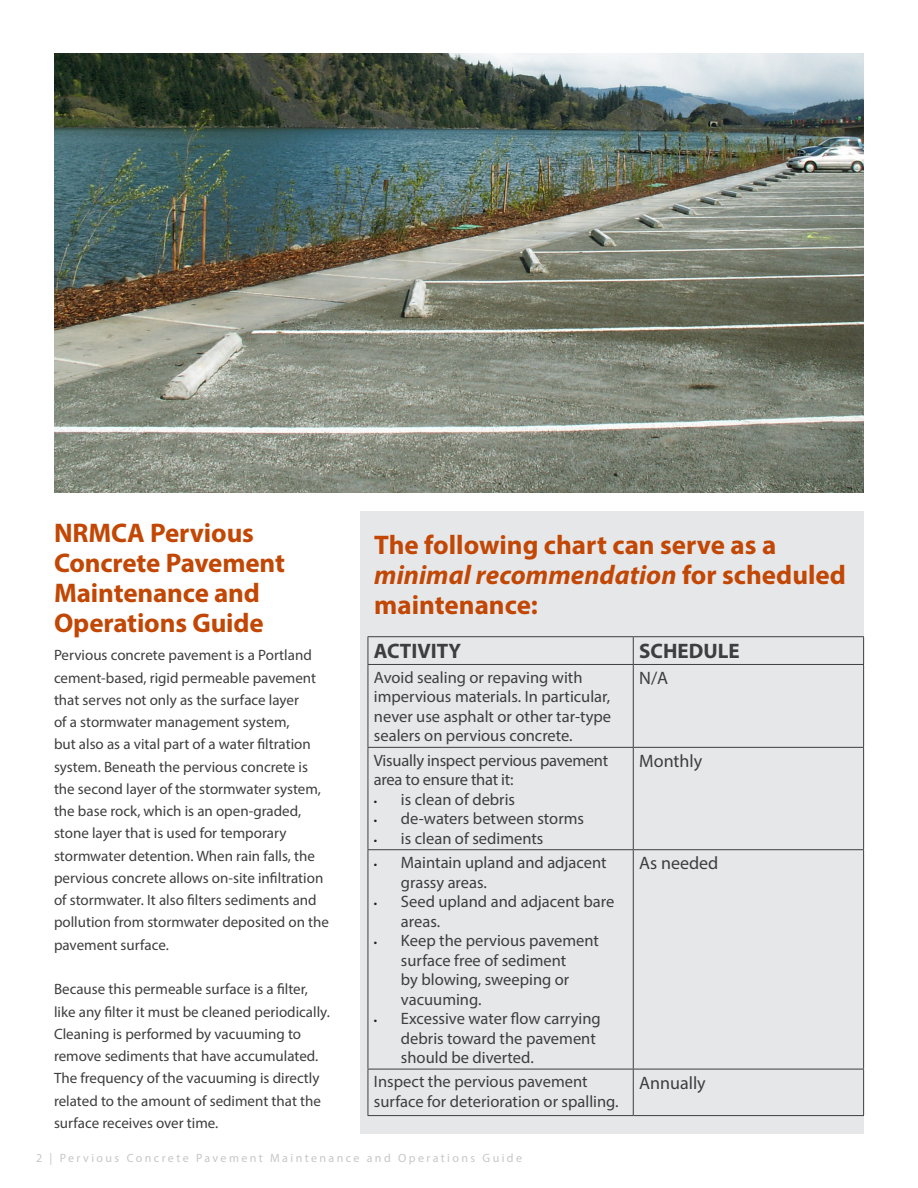
<style>
.page{position:relative;width:918px;height:1188px;background:#fff}
.page>*{position:absolute;margin:0;border:0;box-sizing:border-box;transform-origin:0 0}
.t1{font:700 27px/30px "Myriad Pro";letter-spacing:-.005em;color:#c24704}
.t2{font:700 21px "Myriad Pro";color:#3e3e3f}
.t3{font:18px "Myriad Pro";color:#3e3e3f}
.t4{font:16.5px/19.5px "Myriad Pro";color:#3e3e3f}
.t5{font:15px/22.2px "Myriad Pro";color:#3e3e3f}
.t6{font:12px "Myriad Pro";letter-spacing:.2em;color:#c8c7c6}
.s1{font-style:italic}
.s2{font-size:12px;color:#231f20}
</style>
<div class="page">
<div style="left:361px;top:512px;width:503px;height:622px;background:#e6e7e9"></div>
<img style="left:54px;top:53px;width:810px;height:439px">
<hr style="left:368px;top:636px;width:265px;height:1px;background:#3e3e3f">
<svg style="left:368px;top:637px;width:1px;height:27px"></svg>
<hr style="left:633px;top:636px;width:231px;height:1px;background:#3e3e3f">
<svg style="left:633px;top:637px;width:1px;height:27px"></svg>
<svg style="left:863px;top:637px;width:1px;height:27px"></svg>
<hr style="left:368px;top:664px;width:265px;height:1px;background:#3e3e3f">
<hr style="left:368px;top:665px;width:1px;height:82px;background:#3e3e3f">
<hr style="left:633px;top:664px;width:231px;height:1px;background:#3e3e3f">
<hr style="left:633px;top:665px;width:1px;height:82px;background:#3e3e3f">
<hr style="left:863px;top:665px;width:1px;height:82px;background:#3e3e3f">
<hr style="left:368px;top:747px;width:265px;height:1px;background:#3e3e3f">
<hr style="left:368px;top:748px;width:1px;height:101px;background:#3e3e3f">
<hr style="left:633px;top:747px;width:231px;height:1px;background:#3e3e3f">
<hr style="left:633px;top:748px;width:1px;height:101px;background:#3e3e3f">
<hr style="left:863px;top:748px;width:1px;height:101px;background:#3e3e3f">
<hr style="left:368px;top:849px;width:265px;height:1px;background:#3e3e3f">
<hr style="left:368px;top:850px;width:1px;height:219px;background:#3e3e3f">
<hr style="left:633px;top:849px;width:231px;height:1px;background:#3e3e3f">
<hr style="left:633px;top:850px;width:1px;height:219px;background:#3e3e3f">
<hr style="left:863px;top:850px;width:1px;height:219px;background:#3e3e3f">
<hr style="left:368px;top:1069px;width:265px;height:1px;background:#3e3e3f">
<hr style="left:368px;top:1069px;width:1px;height:46px;background:#3e3e3f">
<hr style="left:633px;top:1069px;width:231px;height:1px;background:#3e3e3f">
<hr style="left:633px;top:1069px;width:1px;height:46px;background:#3e3e3f">
<hr style="left:863px;top:1069px;width:1px;height:46px;background:#3e3e3f">
<hr style="left:368px;top:1115px;width:265px;height:1px;background:#3e3e3f">
<hr style="left:633px;top:1115px;width:231px;height:1px;background:#3e3e3f">
<h1 class="t1" style="left:54px;top:517px;width:233px">NRMCA Pervious<br>Concrete Pavement<br>Maintenance and<br>Operations Guide</h1>
<h1 class="t1" style="left:374px;top:529px;width:473px">The following chart can serve as a <span class="s1">minimal recommendation</span> for scheduled maintenance:</h1>
<h2 class="t2" style="left:374px;top:638px;width:89px">ACTIVITY</h2>
<h2 class="t2" style="left:639px;top:638px;width:102px">SCHEDULE</h2>
<p class="t4" style="left:374px;top:667px;width:239px">Avoid sealing or repaving with impervious materials. In particular, never use asphalt or other tar-type sealers on pervious concrete.</p>
<p class="t3" style="left:639px;top:667px;width:31px">N/A</p>
<p class="t4" style="left:374px;top:750px;width:236px">Visually inspect pervious pavement area to ensure that it:</p>
<p class="t4" style="left:374px;top:789px;width:143px"><span class="s2">•</span> is clean of debris</p>
<p class="t4" style="left:374px;top:809px;width:212px"><span class="s2">•</span> de-waters between storms</p>
<p class="t4" style="left:374px;top:828px;width:171px"><span class="s2">•</span> is clean of sediments</p>
<p class="t5" style="left:54px;top:644px;width:277px">Pervious concrete pavement is a Portland cement-based, rigid permeable pavement that serves not only as the surface layer<br>of a stormwater management system,<br>but also as a vital part of a water filtration system. Beneath the pervious concrete is the second layer of the stormwater system, the base rock, which is an open-graded, stone layer that is used for temporary stormwater detention. When rain falls, the pervious concrete allows on-site infiltration of stormwater. It also filters sediments and pollution from stormwater deposited on the pavement surface.</p>
<p class="t5" style="left:54px;top:978px;width:277px">Because this permeable surface is a filter, like any filter it must be cleaned periodically.<br>Cleaning is performed by vacuuming to remove sediments that have accumulated.<br>The frequency of the vacuuming is directly related to the amount of sediment that the surface receives over time.</p>
<p class="t3" style="left:639px;top:750px;width:65px">Monthly</p>
<p class="t4" style="left:401px;top:853px;width:207px;text-indent:-27px"><span class="s2">•</span> Maintain upland and adjacent grassy areas.</p>
<p class="t4" style="left:401px;top:892px;width:215px;text-indent:-27px"><span class="s2">•</span> Seed upland and adjacent bare areas.</p>
<p class="t4" style="left:401px;top:931px;width:200px;text-indent:-27px"><span class="s2">•</span> Keep the pervious pavement surface free of sediment<br>by blowing, sweeping or vacuuming.</p>
<p class="t4" style="left:401px;top:1009px;width:201px;text-indent:-27px"><span class="s2">•</span> Excessive water flow carrying debris toward the pavement should be diverted.</p>
<p class="t3" style="left:639px;top:852px;width:81px">As needed</p>
<p class="t4" style="left:374px;top:1072px;width:246px">Inspect the pervious pavement surface for deterioration or spalling.</p>
<p class="t3" style="left:639px;top:1071px;width:68px">Annually</p>
<p class="t6" style="left:36px;top:1151px;width:488px">2 | Pervious Concrete Pavement Maintenance and Operations Guide</p>
</div>
